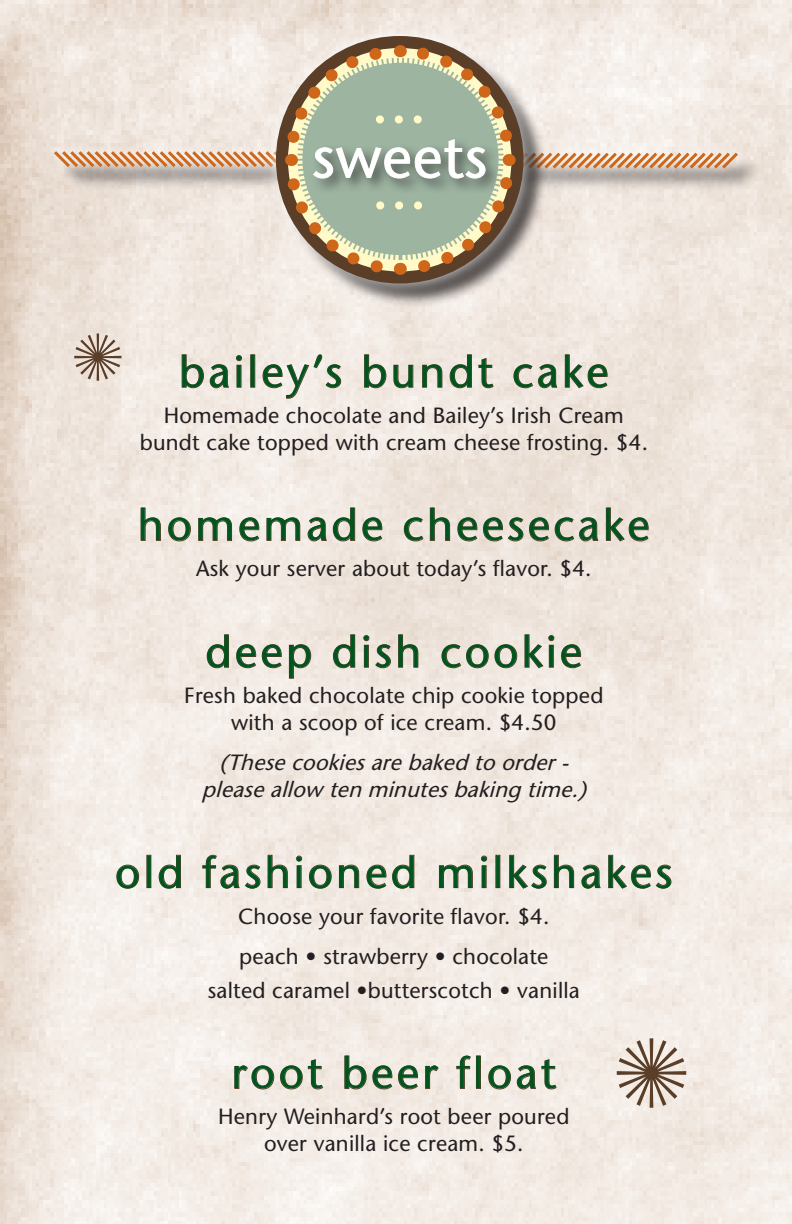
<style>
.page{position:relative;width:792px;height:1224px;background:#fff}
.page>*{position:absolute;margin:0;border:0;box-sizing:border-box;transform-origin:0 0}
.t1{font:58px "Stone Sans";letter-spacing:.02em;color:#fff}
.t2{font:44px "Stone Sans";letter-spacing:.075em;color:#00541e}
.t3{font:22px/26.4px "Stone Sans";letter-spacing:.01em;color:#231f20;text-align:center}
.t4{font:italic 22px/26.4px "Stone Sans";color:#231f20;text-align:center}
</style>
<div class="page">
<img style="left:0;top:0;width:792px;height:1224px">
<div style="left:508px;top:157px;width:254px;height:36px;background:#231f20;opacity:.75"></div>
<div style="left:493px;top:140px;width:256px;height:40px;background:#fff;opacity:.75"></div>
<div style="left:43px;top:139px;width:266px;height:40px;background:#eaded4"></div>
<div style="left:280px;top:39px;width:268px;height:269px;background:#231f20;opacity:.75"></div>
<div style="left:263px;top:24px;width:273px;height:272px;background:#fff;opacity:.75"></div>
<svg style="left:51px;top:39px;width:690px;height:242px;background:#d3ccbf"></svg>
<svg style="left:181px;top:354px;width:49px;height:35px;background:#d7cbc1"></svg>
<svg style="left:236px;top:355px;width:6px;height:6px"></svg>
<div style="left:250px;top:354px;width:5px;height:34px;border:1px solid #5b3e28"></div>
<svg style="left:262px;top:354px;width:79px;height:45px;background:#e3d9d1"></svg>
<svg style="left:364px;top:354px;width:23px;height:35px"></svg>
<svg style="left:393px;top:364px;width:21px;height:25px"></svg>
<svg style="left:422px;top:364px;width:21px;height:24px"></svg>
<svg style="left:449px;top:354px;width:23px;height:35px"></svg>
<svg style="left:478px;top:358px;width:16px;height:31px"></svg>
<svg style="left:513px;top:364px;width:45px;height:25px"></svg>
<svg style="left:565px;top:354px;width:43px;height:35px;background:#d6c9bf"></svg>
<svg style="left:140px;top:507px;width:21px;height:34px"></svg>
<svg style="left:168px;top:517px;width:23px;height:25px"></svg>
<svg style="left:198px;top:517px;width:34px;height:24px"></svg>
<svg style="left:239px;top:517px;width:21px;height:25px"></svg>
<svg style="left:266px;top:517px;width:35px;height:24px"></svg>
<svg style="left:307px;top:517px;width:20px;height:25px"></svg>
<svg style="left:333px;top:507px;width:22px;height:35px"></svg>
<svg style="left:362px;top:517px;width:21px;height:25px"></svg>
<svg style="left:404px;top:517px;width:20px;height:25px"></svg>
<svg style="left:430px;top:507px;width:20px;height:34px"></svg>
<svg style="left:457px;top:517px;width:142px;height:25px;background:#d0c1b5"></svg>
<svg style="left:606px;top:507px;width:43px;height:35px;background:#d3c6ba"></svg>
<svg style="left:206px;top:634px;width:23px;height:35px"></svg>
<svg style="left:236px;top:644px;width:20px;height:25px"></svg>
<svg style="left:262px;top:644px;width:20px;height:25px"></svg>
<svg style="left:289px;top:644px;width:23px;height:35px"></svg>
<svg style="left:333px;top:634px;width:23px;height:35px"></svg>
<div style="left:364px;top:645px;width:5px;height:23px;border:1px solid #5b3e28"></div>
<svg style="left:363px;top:635px;width:6px;height:6px"></svg>
<svg style="left:375px;top:644px;width:16px;height:25px"></svg>
<svg style="left:398px;top:634px;width:21px;height:34px"></svg>
<svg style="left:441px;top:644px;width:77px;height:25px;background:#d5c8bd"></svg>
<svg style="left:524px;top:634px;width:30px;height:35px"></svg>
<svg style="left:561px;top:644px;width:20px;height:25px"></svg>
<svg style="left:116px;top:864px;width:23px;height:25px"></svg>
<svg style="left:158px;top:854px;width:23px;height:35px"></svg>
<svg style="left:202px;top:854px;width:59px;height:35px;background:#dbcfc6"></svg>
<svg style="left:267px;top:854px;width:21px;height:34px"></svg>
<div style="left:297px;top:865px;width:5px;height:23px;border:1px solid #5b3e28"></div>
<svg style="left:296px;top:856px;width:6px;height:5px"></svg>
<svg style="left:309px;top:864px;width:23px;height:25px"></svg>
<svg style="left:339px;top:864px;width:21px;height:24px"></svg>
<svg style="left:366px;top:854px;width:49px;height:35px;background:#d9cdc4"></svg>
<svg style="left:439px;top:864px;width:34px;height:24px"></svg>
<svg style="left:481px;top:856px;width:6px;height:5px"></svg>
<svg style="left:509px;top:854px;width:38px;height:35px"></svg>
<svg style="left:554px;top:854px;width:20px;height:34px"></svg>
<svg style="left:581px;top:864px;width:20px;height:25px"></svg>
<svg style="left:608px;top:854px;width:64px;height:35px;background:#dbcfc7"></svg>
<svg style="left:234px;top:1059px;width:89px;height:31px;background:#dcd0c8"></svg>
<svg style="left:344px;top:1055px;width:74px;height:35px;background:#d9cdc4"></svg>
<svg style="left:425px;top:1065px;width:14px;height:24px"></svg>
<svg style="left:456px;top:1055px;width:15px;height:34px"></svg>
<div style="left:476px;top:1056px;width:5px;height:33px;border:1px solid #5b3e28"></div>
<svg style="left:488px;top:1065px;width:23px;height:25px"></svg>
<svg style="left:517px;top:1059px;width:40px;height:31px"></svg>
<div style="left:90px;top:1032px;width:72px;height:73px;background:#f5eee8"></div>
<div style="left:74px;top:333px;width:48px;height:48px;background:#efe4dc"></div>
<div style="left:617px;top:1037px;width:69px;height:71px;background:#f4ece6"></div>
<h1 class="t1" style="left:312px;top:123px;width:176px">sweets</h1>
<h2 class="t2" style="left:179px;top:346px;width:431px">bailey’s bundt cake</h2>
<p class="t3" style="left:140px;top:402px;width:510px">Homemade chocolate and Bailey’s Irish Cream bundt cake topped with cream cheese frosting. $4.</p>
<h2 class="t2" style="left:138px;top:499px;width:513px">homemade cheesecake</h2>
<p class="t3" style="left:196px;top:556px;width:397px">Ask your server about today’s flavor. $4.</p>
<h2 class="t2" style="left:206px;top:626px;width:378px">deep dish cookie</h2>
<p class="t3" style="left:184px;top:682px;width:421px">Fresh baked chocolate chip cookie topped with a scoop of ice cream. $4.50</p>
<p class="t4" style="left:202px;top:750px;width:392px">(Thesecookiesarebaked to order&shy;pleaseallow ten minutesbaking time.)</p>
<h2 class="t2" style="left:115px;top:846px;width:559px">old fashioned milkshakes</h2>
<p class="t3" style="left:238px;top:896px;width:313px;line-height:40px;text-align:left">Choose your favorite flavor. $4. peach • strawberry • chocolate</p>
<p class="t3" style="left:208px;top:977px;width:374px">salted caramel •butterscotch • vanilla</p>
<h2 class="t2" style="left:232px;top:1047px;width:326px">root beer float</h2>
<p class="t3" style="left:218px;top:1104px;width:353px">Henry Weinhard’s root beer poured over vanilla ice cream. $5.</p>
</div>
